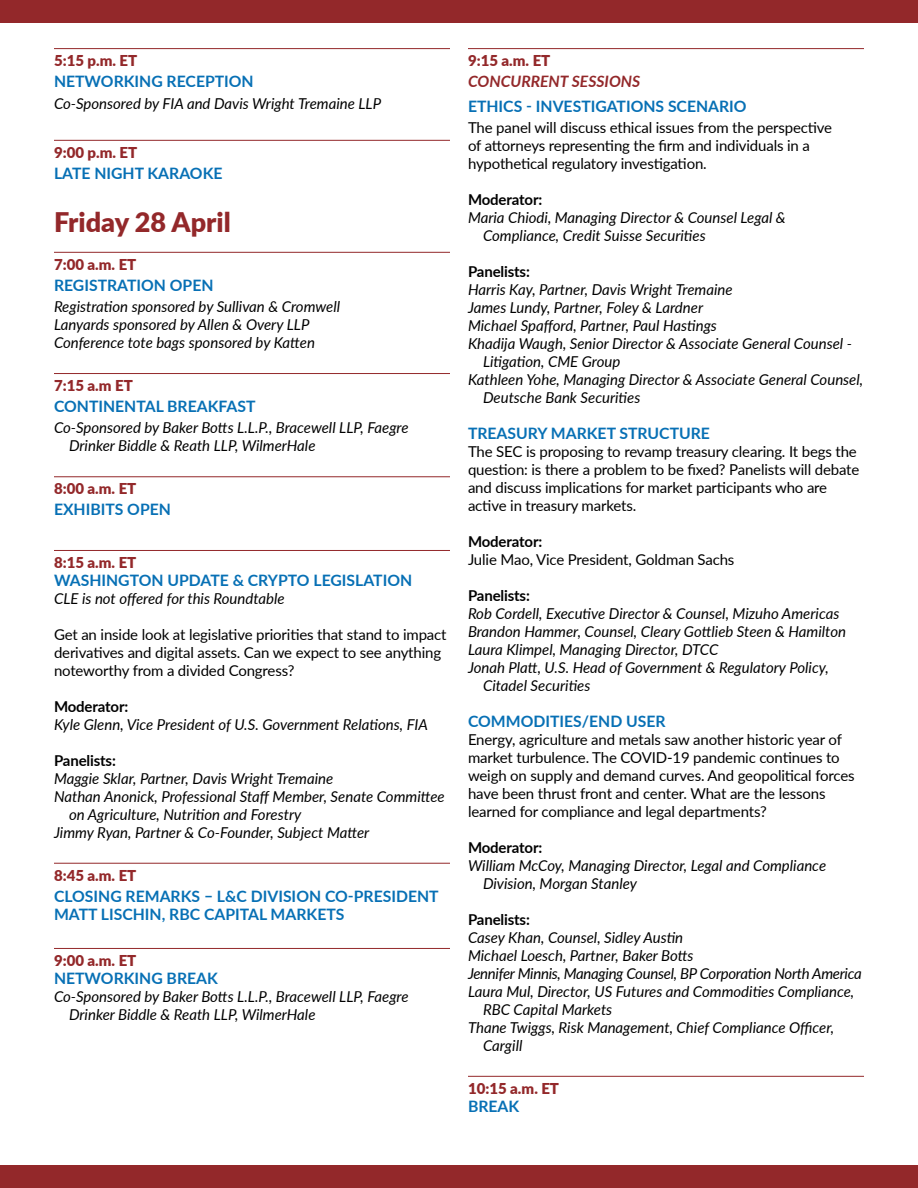
<style>
.page{position:relative;width:918px;height:1188px;background:#fff}
.page>*{position:absolute;margin:0;border:0;box-sizing:border-box;transform-origin:0 0}
.t1{font:900 27px "Lato";color:#93282a}
.t2{font:700 15.75px/18px "Lato";color:#0770b5}
.t3{font:italic 700 15.75px "Lato";color:#93282a}
.t4{font:italic 15px/18px "Lato";color:#000}
.t5{font:15px/18px "Lato";letter-spacing:-.01em;color:#000}
.t6{font:900 15px "Lato";color:#93282a}
.t7{font:700 15px "Lato";letter-spacing:-.01em;color:#000}
.t8{font:italic 15px "Lato";letter-spacing:-.02em;color:#000}
</style>
<div class="page">
<div style="left:0;top:0;width:918px;height:23px;background:#93282a"></div>
<div style="left:0;top:1165px;width:918px;height:23px;background:#93282a"></div>
<hr style="left:54px;top:48px;width:396px;height:1px;background:#93282a">
<hr style="left:54px;top:140px;width:396px;height:1px;background:#93282a">
<hr style="left:54px;top:252px;width:396px;height:1px;background:#93282a">
<hr style="left:54px;top:373px;width:396px;height:1px;background:#93282a">
<hr style="left:54px;top:477px;width:396px;height:1px;background:#93282a">
<hr style="left:54px;top:550px;width:396px;height:1px;background:#93282a">
<hr style="left:54px;top:863px;width:396px;height:1px;background:#93282a">
<hr style="left:54px;top:948px;width:396px;height:1px;background:#93282a">
<hr style="left:468px;top:48px;width:396px;height:1px;background:#93282a">
<hr style="left:468px;top:1076px;width:396px;height:1px;background:#93282a">
<p class="t6" style="left:54px;top:49px;width:85px">5:15 p.m. ET</p>
<p class="t2" style="left:54px;top:72px;width:201px">NETWORKING RECEPTION</p>
<p class="t4" style="left:54px;top:93px;width:329px">Co-Sponsored by FIA and Davis Wright Tremaine LLP</p>
<p class="t6" style="left:54px;top:141px;width:85px">9:00 p.m. ET</p>
<p class="t2" style="left:54px;top:164px;width:170px">LATE NIGHT KARAOKE</p>
<h1 class="t1" style="left:54px;top:201px;width:178px">Friday 28 April</h1>
<p class="t6" style="left:54px;top:253px;width:84px">7:00 a.m. ET</p>
<p class="t2" style="left:54px;top:276px;width:161px">REGISTRATION OPEN</p>
<p class="t4" style="left:54px;top:297px;width:288px">Registration sponsored by Sullivan &amp; Cromwell<br>Lanyards sponsored by Allen &amp; Overy LLP<br>Conference tote bags sponsored by Katten</p>
<p class="t6" style="left:54px;top:374px;width:80px">7:15 a.m ET</p>
<p class="t2" style="left:54px;top:397px;width:203px">CONTINENTAL BREAKFAST</p>
<p class="t4" style="left:69px;top:418px;width:341px;text-indent:-15px">Co-Sponsored by Baker Botts L.L.P., Bracewell LLP, Faegre<br>Drinker Biddle &amp; Reath LLP, WilmerHale</p>
<p class="t6" style="left:54px;top:477px;width:84px">8:00 a.m. ET</p>
<p class="t2" style="left:54px;top:500px;width:118px">EXHIBITS OPEN</p>
<p class="t6" style="left:54px;top:551px;width:84px">8:15 a.m. ET</p>
<p class="t2" style="left:54px;top:571px;width:360px">WASHINGTON UPDATE &amp; CRYPTO LEGISLATION</p>
<p class="t4" style="left:54px;top:589px;width:232px">CLE is not offered for this Roundtable</p>
<p class="t5" style="left:54px;top:625px;width:394px">Get an inside look at legislative priorities that stand to impact derivatives and digital assets. Can we expect to see anything noteworthy from a divided Congress?</p>
<p class="t7" style="left:54px;top:695px;width:76px">Moderator:</p>
<p class="t4" style="left:54px;top:715px;width:376px">Kyle Glenn, Vice President of U.S. Government Relations, FIA</p>
<p class="t7" style="left:54px;top:749px;width:63px">Panelists:</p>
<p class="t4" style="left:54px;top:769px;width:281px">Maggie Sklar, Partner, Davis Wright Tremaine</p>
<p class="t4" style="left:54px;top:787px;width:392px">Nathan Anonick, Professional Staff Member, Senate Committee</p>
<p class="t4" style="left:69px;top:805px;width:234px">on Agriculture, Nutrition and Forestry</p>
<p class="t4" style="left:54px;top:823px;width:317px">Jimmy Ryan, Partner &amp; Co-Founder, Subject Matter</p>
<p class="t6" style="left:54px;top:864px;width:84px">8:45 a.m. ET</p>
<p class="t2" style="left:54px;top:887px;width:386px">CLOSING REMARKS – L&amp;C DIVISION CO-PRESIDENT<br>MATT LISCHIN, RBC CAPITAL MARKETS</p>
<p class="t6" style="left:54px;top:949px;width:84px">9:00 a.m. ET</p>
<p class="t2" style="left:54px;top:969px;width:165px">NETWORKING BREAK</p>
<p class="t4" style="left:69px;top:987px;width:341px;text-indent:-15px">Co-Sponsored by Baker Botts L.L.P., Bracewell LLP, Faegre<br>Drinker Biddle &amp; Reath LLP, WilmerHale</p>
<p class="t6" style="left:468px;top:49px;width:84px">9:15 a.m. ET</p>
<p class="t3" style="left:468px;top:70px;width:174px">CONCURRENT SESSIONS</p>
<p class="t2" style="left:468px;top:96px;width:280px">ETHICS - INVESTIGATIONS SCENARIO</p>
<p class="t5" style="left:468px;top:118px;width:366px">The panel will discuss ethical issues from the perspective of attorneys representing the firm and individuals in a hypothetical regulatory investigation.</p>
<p class="t7" style="left:468px;top:189px;width:76px">Moderator:</p>
<p class="t4" style="left:483px;top:208px;width:304px;text-indent:-15px">Maria Chiodi, Managing Director &amp; Counsel Legal &amp;<br>Compliance, Credit Suisse Securities</p>
<p class="t7" style="left:468px;top:261px;width:63px">Panelists:</p>
<p class="t4" style="left:468px;top:280px;width:266px">Harris Kay, Partner, Davis Wright Tremaine</p>
<p class="t4" style="left:468px;top:298px;width:237px">James Lundy, Partner, Foley &amp; Lardner</p>
<p class="t4" style="left:468px;top:316px;width:250px">Michael Spafford, Partner, Paul Hastings</p>
<p class="t4" style="left:468px;top:334px;width:386px">Khadija Waugh, Senior Director &amp; Associate General Counsel -</p>
<p class="t4" style="left:483px;top:352px;width:139px">Litigation, CME Group</p>
<p class="t4" style="left:468px;top:370px;width:397px">Kathleen Yohe, Managing Director &amp; Associate General Counsel,</p>
<p class="t4" style="left:483px;top:388px;width:159px">Deutsche Bank Securities</p>
<p class="t2" style="left:468px;top:424px;width:244px">TREASURY MARKET STRUCTURE</p>
<p class="t5" style="left:468px;top:442px;width:393px">The SEC is proposing to revamp treasury clearing. It begs the question: is there a problem to be fixed? Panelists will debate and discuss implications for market participants who are active in treasury markets.</p>
<p class="t7" style="left:468px;top:531px;width:76px">Moderator:</p>
<p class="t5" style="left:468px;top:550px;width:268px">Julie Mao, Vice President, Goldman Sachs</p>
<p class="t7" style="left:468px;top:585px;width:63px">Panelists:</p>
<p class="t4" style="left:468px;top:604px;width:373px">Rob Cordell, Executive Director &amp; Counsel, Mizuho Americas</p>
<p class="t4" style="left:468px;top:622px;width:380px">Brandon Hammer, Counsel, Cleary Gottlieb Steen &amp; Hamilton</p>
<p class="t4" style="left:468px;top:640px;width:252px">Laura Klimpel, Managing Director, DTCC</p>
<p class="t4" style="left:468px;top:658px;width:362px">Jonah Platt, U.S. Head of Government &amp; Regulatory Policy,</p>
<p class="t4" style="left:483px;top:676px;width:109px">Citadel Securities</p>
<p class="t2" style="left:468px;top:712px;width:199px">COMMODITIES/END USER</p>
<p class="t5" style="left:468px;top:730px;width:388px">Energy, agriculture and metals saw another historic year of market turbulence. The COVID-19 pandemic continues to weigh on supply and demand curves. And geopolitical forces have been thrust front and center. What are the lessons learned for compliance and legal departments?</p>
<p class="t7" style="left:468px;top:837px;width:76px">Moderator:</p>
<p class="t4" style="left:483px;top:856px;width:345px;text-indent:-15px">William McCoy, Managing Director, Legal and Compliance<br>Division, Morgan Stanley</p>
<p class="t7" style="left:468px;top:909px;width:63px">Panelists:</p>
<p class="t4" style="left:468px;top:928px;width:217px">Casey Khan, Counsel, Sidley Austin</p>
<p class="t4" style="left:468px;top:946px;width:227px">Michael Loesch, Partner, Baker Botts</p>
<p class="t8" style="left:468px;top:963px;width:395px">Jennifer Minnis, Managing Counsel, BP Corporation North America</p>
<p class="t4" style="left:468px;top:982px;width:388px">Laura Mul, Director, US Futures and Commodities Compliance,</p>
<p class="t4" style="left:483px;top:1000px;width:131px">RBC Capital Markets</p>
<p class="t4" style="left:468px;top:1018px;width:368px">Thane Twiggs, Risk Management, Chief Compliance Officer,</p>
<p class="t4" style="left:483px;top:1036px;width:41px">Cargill</p>
<p class="t6" style="left:468px;top:1077px;width:93px">10:15 a.m. ET</p>
<p class="t2" style="left:468px;top:1096px;width:53px">BREAK</p>
</div>
